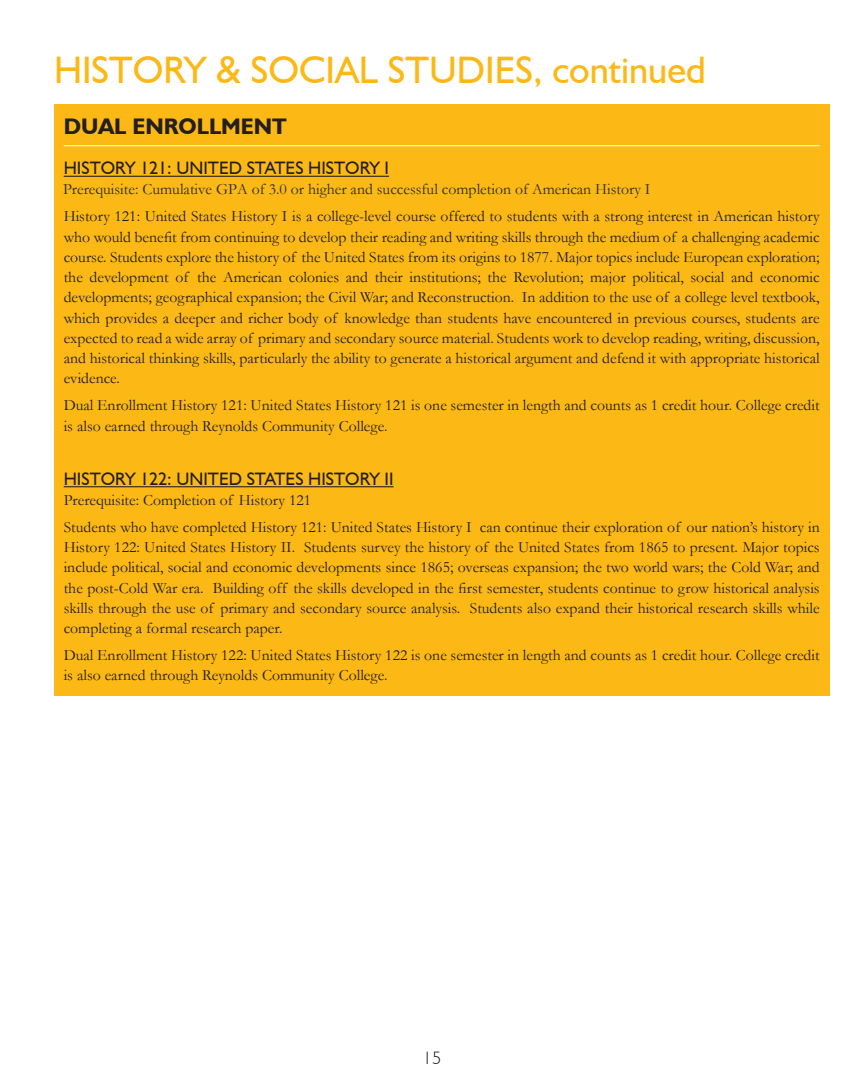
<style>
.page{position:relative;width:864px;height:1080px;background:#fff}
.page>*{position:absolute;margin:0;border:0;box-sizing:border-box;transform-origin:0 0}
.t1{font:38.25px "Humanist 521 BT";color:#fcb814}
.t2{font:700 22.5px "Humanist 521 BT";color:#231f20}
.t3{font:18px "Humanist 521 BT";color:#231f20}
.t4{font:300 18px "Humanist 521 BT";color:#231f20}
.t5{font:15.75px/20.2px "Garamond";color:#231f20;text-align:justify}
.t6{font:15.75px "Garamond";color:#2c2e35}
</style>
<div class="page">
<div style="left:54px;top:104px;width:775px;height:592px;background:#fcb814"></div>
<hr style="left:64px;top:145px;width:756px;height:1px;background:#fff">
<hr style="left:64px;top:176px;width:325px;height:1px;background:#231f20">
<hr style="left:64px;top:486px;width:330px;height:1px;background:#231f20">
<p class="t1" style="left:54px;top:46px;width:653px">HISTORY &amp; SOCIAL STUDIES, continued</p>
<p class="t2" style="left:64px;top:112px;width:225px">DUAL ENROLLMENT</p>
<p class="t3" style="left:64px;top:157px;width:327px">HISTORY 121: UNITED STATES HISTORY I</p>
<p class="t5" style="left:64px;top:206px;width:758px">History 121: United States History I is a college-level course offered to students with a strong interest in American history who would benefit from continuing to develop their reading and writing skills through the medium of a challenging academic course. Students explore the history of the United States from its origins to 1877. Major topics include European exploration; the development of the American colonies and their institutions; the Revolution; major political, social and economic developments; geographical expansion; the Civil War; and Reconstruction. In addition to the use of a college level textbook, which provides a deeper and richer body of knowledge than students have encountered in previous courses, students are expected to read a wide array of primary and secondary source material. Students work to develop reading, writing, discussion, and historical thinking skills, particularly the ability to generate a historical argument and defend it with appropriate historical evidence.</p>
<p class="t5" style="left:64px;top:395px;width:758px">Dual Enrollment History 121: United States History 121 is one semester in length and counts as 1 credit hour. College credit is also earned through Reynolds Community College.</p>
<p class="t3" style="left:64px;top:468px;width:331px">HISTORY 122: UNITED STATES HISTORY II</p>
<p class="t5" style="left:64px;top:490px;width:249px">Prerequisite: Completion of History 121</p>
<p class="t5" style="left:64px;top:517px;width:758px">Students who have completed History 121: United States History I can continue their exploration of our nation’s history in History 122: United States History II. Students survey the history of the United States from 1865 to present. Major topics include political, social and economic developments since 1865; overseas expansion; the two world wars; the Cold War; and the post-Cold War era. Building off the skills developed in the first semester, students continue to grow historical analysis skills through the use of primary and secondary source analysis. Students also expand their historical research skills while completing a formal research paper.</p>
<p class="t5" style="left:64px;top:645px;width:758px">Dual Enrollment History 122: United States History 122 is one semester in length and counts as 1 credit hour. College credit is also earned through Reynolds Community College.</p>
<p class="t6" style="left:63px;top:179px;width:589px">Prerequisite: Cumulative GPA of 3.0 or higher and successful completion of American History I</p>
<p class="t4" style="left:423px;top:1047px;width:20px">15</p>
</div>
